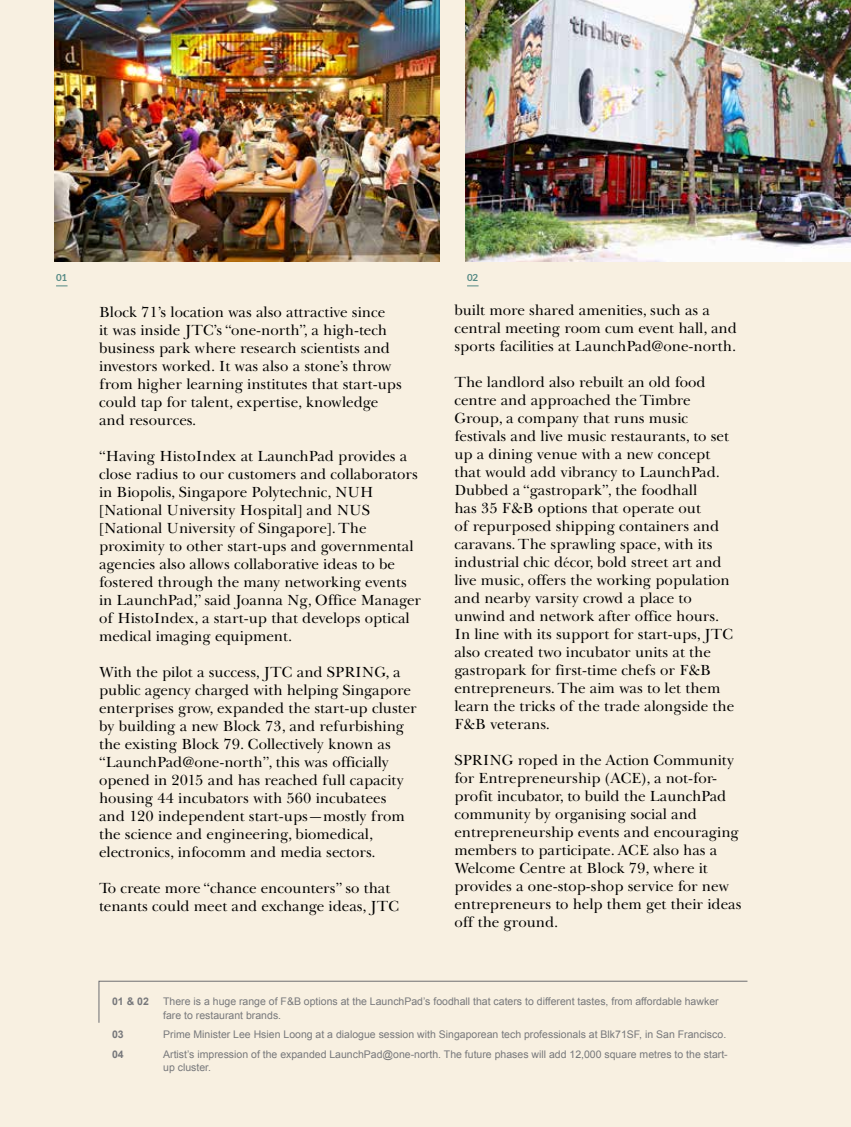
<style>
.page{position:relative;width:851px;height:1127px;background:#fff}
.page>*{position:absolute;margin:0;border:0;box-sizing:border-box;transform-origin:0 0}
.t1{font:15px/18px "Baskerville Cyr LT Std Upright";color:#000}
.t2{font:10.5px/13.5px "Arial";color:#77787b}
.t3{font:700 10.5px "Arial";color:#77787b}
.t4{font:700 9.75px "Lato";color:#548984}
.s1{font-family:"M Baskerville"}
</style>
<div class="page">
<div style="left:0;top:0;width:850px;height:1127px;background:#f8f0e1"></div>
<img style="left:54px;top:0;width:385px;height:261px">
<svg style="left:99px;top:981px;width:648px;height:42px"></svg>
<img style="left:466px;top:0;width:384px;height:261px">
<p class="t4" style="left:56px;top:272px;width:13px">01</p>
<p class="t4" style="left:467px;top:272px;width:13px">02</p>
<p class="t1" style="left:99px;top:303px;width:304px">Block 71’s location was also attractive since<br>it was inside JTC’s “one-north”, a high-tech business park where research scientists and investors worked. It was also a stone’s throw from higher learning institutes that start-ups could tap for talent, expertise, knowledge and resources.</p>
<p class="t1" style="left:99px;top:447px;width:323px">“Having HistoIndex at LaunchPad provides a close radius to our customers and collaborators in Biopolis, Singapore Polytechnic, NUH [National University Hospital] and NUS [National University of Singapore]. The proximity to other start-ups and governmental agencies also allows collaborative ideas to be fostered through the many networking events in LaunchPad,” said Joanna Ng, Office Manager of HistoIndex, a start-up that develops optical medical imaging equipment.</p>
<p class="t1" style="left:99px;top:663px;width:319px">With the pilot a success, JTC and SPRING, a public agency charged with helping Singapore enterprises grow, expanded the start-up cluster by building a new Block 73, and refurbishing the existing Block 79. Collectively known as “LaunchPad@one-north”, this was officially opened in 2015 and has reached full capacity housing 44 incubators with 560 incubatees<br>and 120 independent start-ups—mostly from the science and engineering, biomedical, electronics, infocomm and media sectors.</p>
<p class="t1" style="left:99px;top:879px;width:301px">To create more “chance encounters” so that tenants could meet and exchange ideas, JTC</p>
<p class="t1" style="left:454px;top:302px;width:284px">built more shared amenities, such as a central meeting room cum event hall, and sports facilities at LaunchPad@one-north.</p>
<p class="t1" style="left:454px;top:374px;width:281px">The landlord also rebuilt an old food centre and approached the Timbre Group, a company that runs music festivals and live music restaurants, to set up a dining venue with a new concept that would add vibrancy to LaunchPad.<br>Dubbed a “gastropark”, the foodhall<br>has 35 F&amp;B options that operate out<br>of repurposed shipping containers and caravans. The sprawling space, with its industrial chic d<span class="s1">é</span>cor, bold street art and live music, offers the working population and nearby varsity crowd a place to unwind and network after office hours.<br>In line with its support for start-ups, JTC also created two incubator units at the gastropark for first-time chefs or F&amp;B entrepreneurs. The aim was to let them learn the tricks of the trade alongside the F&amp;B veterans.</p>
<p class="t1" style="left:454px;top:752px;width:288px">SPRING roped in the Action Community for Entrepreneurship (ACE), a not-for&shy;profit incubator, to build the LaunchPad community by organising social and entrepreneurship events and encouraging members to participate. ACE also has a Welcome Centre at Block 79, where it provides a one-stop-shop service for new entrepreneurs to help them get their ideas off the ground.</p>
<p class="t3" style="left:112px;top:995px;width:38px">01 &amp; 02</p>
<p class="t2" style="left:163px;top:994px;width:557px">There is a huge range of F&amp;B options at the LaunchPad’s foodhall that caters to different tastes, from affordable hawker fare to restaurant brands.</p>
<p class="t3" style="left:112px;top:1028px;width:13px">03</p>
<p class="t2" style="left:163px;top:1028px;width:564px">Prime Minister Lee Hsien Loong at a dialogue session with Singaporean tech professionals at Blk71SF, in San Francisco.</p>
<p class="t3" style="left:112px;top:1048px;width:13px">04</p>
<p class="t2" style="left:163px;top:1047px;width:566px">Artist’s impression of the expanded LaunchPad@one-north. The future phases will add 12,000 square metres to the start&shy;up cluster.</p>
</div>
